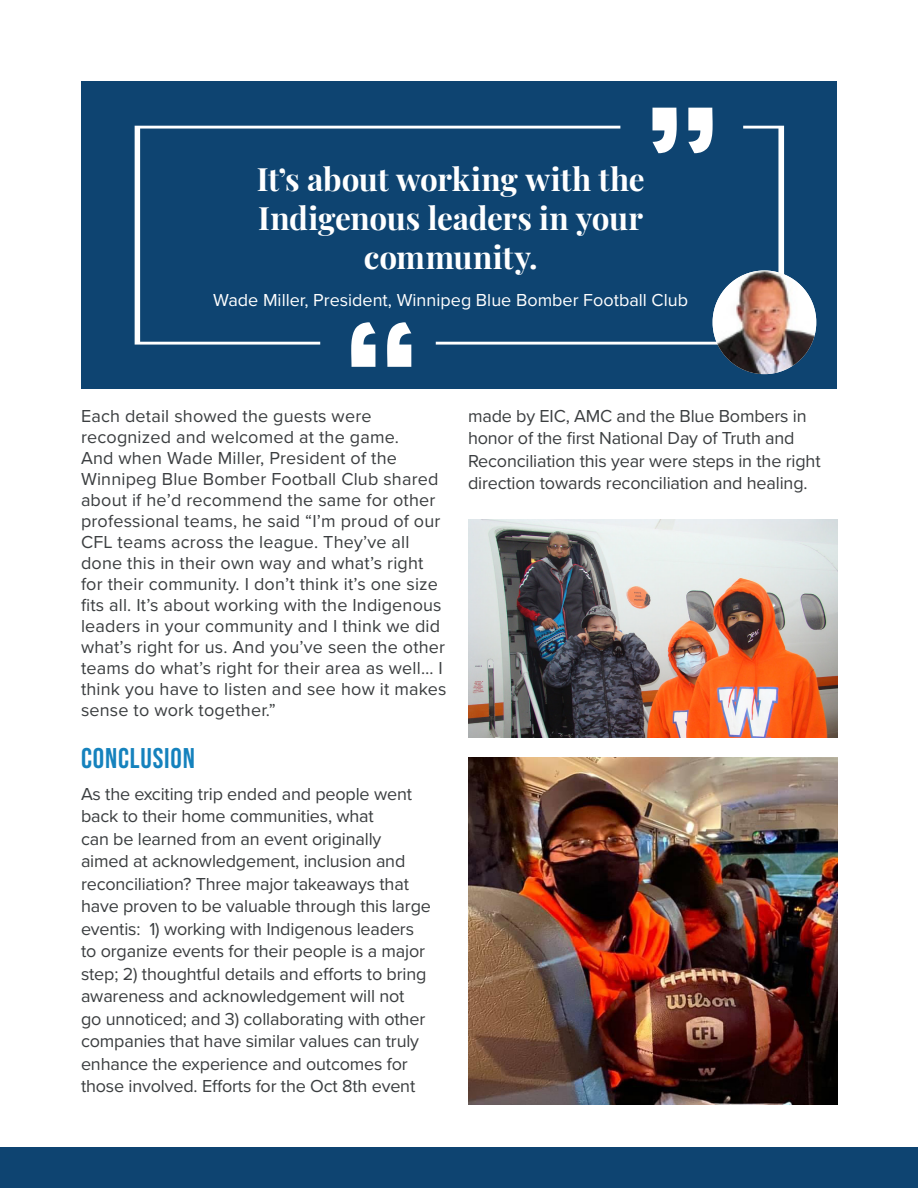
<style>
.page{position:relative;width:918px;height:1188px;background:#fff}
.page>*{position:absolute;margin:0;border:0;box-sizing:border-box;transform-origin:0 0}
.t1{font:700 31.5px/39px "Playfair Display";letter-spacing:-.005em;color:#fff;text-align:center}
.t2{font:28.5px "Bebas Neue";letter-spacing:.03em;color:#1582bd}
.t3{font:18px/22.5px "Proxima Nova";letter-spacing:-.01em;color:#3b3e40}
.t4{font:18px/21px "Proxima Nova";letter-spacing:.01em;color:#3b3e40}
.t5{font:18px "Proxima Nova";color:#fff}
</style>
<div class="page">
<div style="left:0;top:1148px;width:918px;height:40px;background:#0e4471"></div>
<img style="left:469px;top:520px;width:369px;height:217px">
<img style="left:469px;top:757px;width:369px;height:348px">
<div style="left:81px;top:81px;width:756px;height:308px;background:#0e4471"></div>
<svg style="left:135px;top:126px;width:301px;height:219px"></svg>
<svg style="left:436px;top:126px;width:348px;height:219px"></svg>
<svg style="left:351px;top:322px;width:60px;height:45px"></svg>
<svg style="left:652px;top:108px;width:61px;height:45px"></svg>
<img style="left:713px;top:271px;width:103px;height:103px">
<p class="t1" style="left:257px;top:157px;width:389px">It’s about working with the<br>Indigenous leaders in your community.</p>
<p class="t5" style="left:213px;top:287px;width:476px">Wade Miller, President, Winnipeg Blue Bomber Football Club</p>
<p class="t4" style="left:81px;top:405px;width:367px">Each detail showed the guests were recognized and welcomed at the game.<br>And when Wade Miller, President of the Winnipeg Blue Bomber Football Club shared about if he’d recommend the same for other professional teams, he said “I’m proud of our CFL teams across the league. They’ve all done this in their own way and what’s right for their community. I don’t think it’s one size fits all. It’s about working with the Indigenous leaders in your community and I think we did what’s right for us. And you’ve seen the other teams do what’s right for their area as well… I think you have to listen and see how it makes sense to work together.”</p>
<p class="t2" style="left:81px;top:742px;width:116px">CONCLUSION</p>
<p class="t3" style="left:81px;top:782px;width:333px">As the exciting trip ended and people went back to their home communities, what</p>
<p class="t3" style="left:81px;top:827px;width:352px">can be learned from an event originally aimed at acknowledgement, inclusion and reconciliation? Three major takeaways that have proven to be valuable through this large eventis: 1) working with Indigenous leaders to organize events for their people is a major step; 2) thoughtful details and efforts to bring awareness and acknowledgement will not<br>go unnoticed; and 3) collaborating with other companies that have similar values can truly enhance the experience and outcomes for those involved. Efforts for the Oct 8th event</p>
<p class="t3" style="left:468px;top:404px;width:354px">made by EIC, AMC and the Blue Bombers in honor of the first National Day of Truth and Reconciliation this year were steps in the right direction towards reconciliation and healing.</p>
</div>
